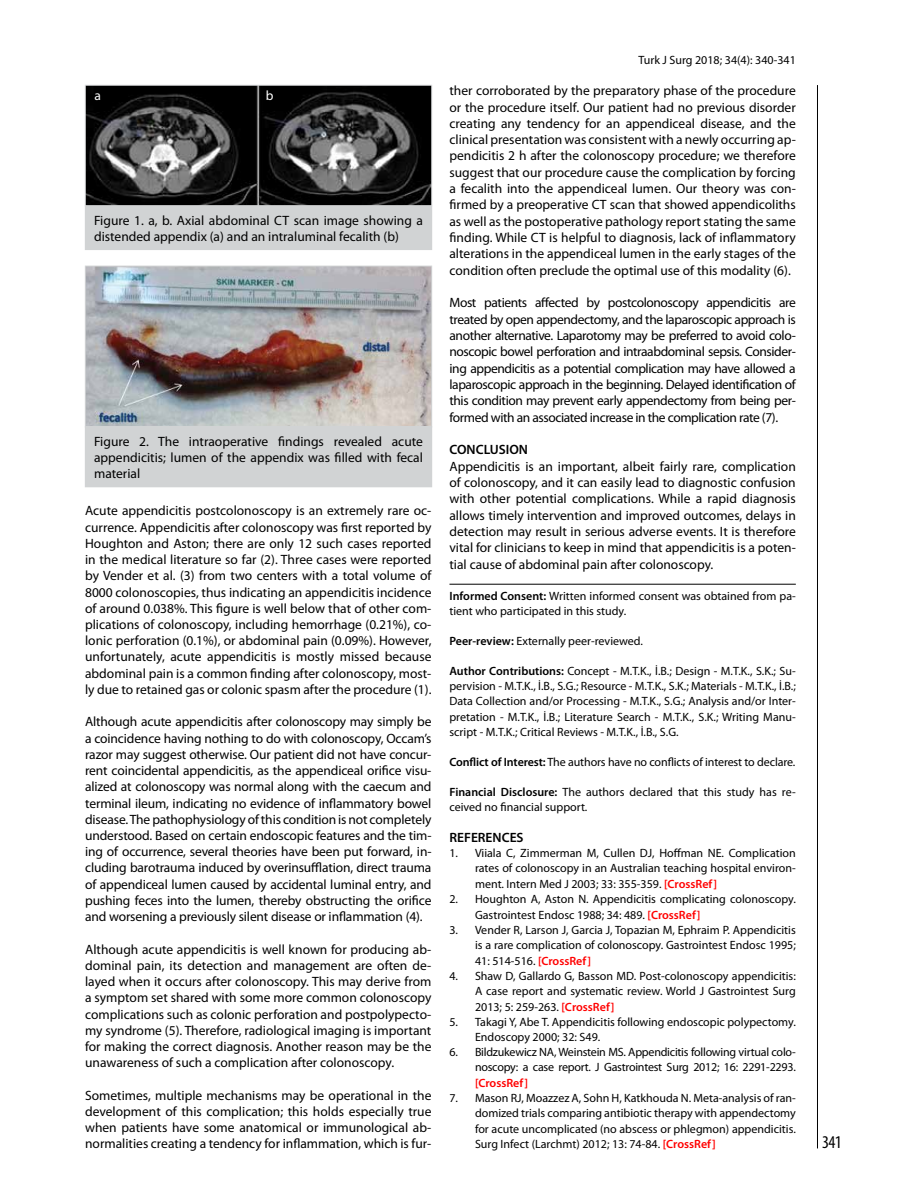
<style>
.page{position:relative;width:915px;height:1191px;background:#fff}
.page>*{position:absolute;margin:0;border:0;box-sizing:border-box;transform-origin:0 0}
.t1{font:condensed 18px "Myriad Pro";color:#000}
.t2{font:13.5px/16.2px "Myriad Pro";color:#000;text-align:justify}
.t3{font:600 13.5px "Myriad Pro";color:#000}
.t4{font:13.5px "Myriad Pro";color:#fff}
.t5{font:12px/15.1px "Myriad Pro";color:#000;text-align:justify}
.t6{font:12px/15.1px "Myriad Pro";letter-spacing:-.02em;color:#000;text-align:right}
.t7{font:600 12px "Myriad Pro";color:#f00}
.s1{font-weight:600}
.s2{font-weight:600;color:#f00}
</style>
<div class="page">
<hr style="left:449px;top:584px;width:346px;height:1px;background:#000">
<img style="left:87px;top:268px;width:343px;height:157px">
<div style="left:85px;top:266px;width:347px;height:161px;border:1px solid #d1d3d4"></div>
<div style="left:85px;top:427px;width:346px;height:60px;background:#d1d3d4"></div>
<div style="left:85px;top:426px;width:347px;height:61px;border:1px solid #d1d3d4"></div>
<img style="left:87px;top:87px;width:343px;height:117px">
<div style="left:85px;top:85px;width:347px;height:121px;border:1px solid #d1d3d4"></div>
<div style="left:85px;top:206px;width:346px;height:43px;background:#d1d3d4"></div>
<div style="left:85px;top:205px;width:347px;height:45px;border:1px solid #d1d3d4"></div>
<hr style="left:816px;top:85px;width:1px;height:1063px;background:#000">
<p class="t4" style="left:94px;top:87px;width:8px">a</p>
<p class="t4" style="left:266px;top:87px;width:9px">b</p>
<p class="t2" style="left:94px;top:212px;width:330px">Figure 1. a, b. Axial abdominal CT scan image showing a distended appendix (a) and an intraluminal fecalith (b)</p>
<p class="t2" style="left:94px;top:433px;width:330px">Figure 2. The intraoperative findings revealed acute appendicitis; lumen of the appendix was filled with fecal material</p>
<p class="t2" style="left:85px;top:502px;width:348px">Acute appendicitis postcolonoscopy is an extremely rare oc&shy;currence. Appendicitis after colonoscopy was first reported by Houghton and Aston; there are only 12 such cases reported in the medical literature so far (2). Three cases were reported by Vender et al. (3) from two centers with a total volume of 8000 colonoscopies, thus indicating an appendicitis incidence of around 0.038%. This figure is well below that of other com&shy;plications of colonoscopy, including hemorrhage (0.21%), co&shy;lonic perforation (0.1%), or abdominal pain (0.09%). However, unfortunately, acute appendicitis is mostly missed because abdominal pain is a common finding after colonoscopy, most&shy;ly due to retained gas or colonic spasm after the procedure (1).</p>
<p class="t2" style="left:85px;top:713px;width:348px">Although acute appendicitis after colonoscopy may simply be a coincidence having nothing to do with colonoscopy, Occam’s razor may suggest otherwise. Our patient did not have concur&shy;rent coincidental appendicitis, as the appendiceal orifice visu&shy;alized at colonoscopy was normal along with the caecum and terminal ileum, indicating no evidence of inflammatory bowel disease. The pathophysiology of this condition is not completely understood. Based on certain endoscopic features and the tim&shy;ing of occurrence, several theories have been put forward, in&shy;cluding barotrauma induced by overinsufflation, direct trauma of appendiceal lumen caused by accidental luminal entry, and pushing feces into the lumen, thereby obstructing the orifice and worsening a previously silent disease or inflammation (4).</p>
<p class="t2" style="left:85px;top:940px;width:348px">Although acute appendicitis is well known for producing ab&shy;dominal pain, its detection and management are often de&shy;layed when it occurs after colonoscopy. This may derive from a symptom set shared with some more common colonoscopy complications such as colonic perforation and postpolypecto&shy;my syndrome (5). Therefore, radiological imaging is important for making the correct diagnosis. Another reason may be the unawareness of such a complication after colonoscopy.</p>
<p class="t2" style="left:85px;top:1086px;width:348px">Sometimes, multiple mechanisms may be operational in the development of this complication; this holds especially true when patients have some anatomical or immunological ab&shy;normalities creating a tendency for inflammation, which is fur-</p>
<p class="t5" style="left:638px;top:52px;width:159px">Turk J Surg 2018; 34(4): 340-341</p>
<p class="t2" style="left:449px;top:82px;width:348px">ther corroborated by the preparatory phase of the procedure or the procedure itself. Our patient had no previous disorder creating any tendency for an appendiceal disease, and the clinical presentation was consistent with a newly occurring ap&shy;pendicitis 2 h after the colonoscopy procedure; we therefore suggest that our procedure cause the complication by forcing a fecalith into the appendiceal lumen. Our theory was con&shy;firmed by a preoperative CT scan that showed appendicoliths as well as the postoperative pathology report stating the same finding. While CT is helpful to diagnosis, lack of inflammatory alterations in the appendiceal lumen in the early stages of the condition often preclude the optimal use of this modality (6).</p>
<p class="t2" style="left:449px;top:294px;width:348px">Most patients affected by postcolonoscopy appendicitis are treated by open appendectomy, and the laparoscopic approach is another alternative. Laparotomy may be preferred to avoid colo&shy;noscopic bowel perforation and intraabdominal sepsis. Consider&shy;ing appendicitis as a potential complication may have allowed a laparoscopic approach in the beginning. Delayed identification of this condition may prevent early appendectomy from being per&shy;formed with an associated increase in the complication rate (7).</p>
<p class="t3" style="left:449px;top:441px;width:80px">CONCLUSION</p>
<p class="t2" style="left:449px;top:458px;width:348px">Appendicitis is an important, albeit fairly rare, complication of colonoscopy, and it can easily lead to diagnostic confusion with other potential complications. While a rapid diagnosis allows timely intervention and improved outcomes, delays in detection may result in serious adverse events. It is therefore vital for clinicians to keep in mind that appendicitis is a poten&shy;tial cause of abdominal pain after colonoscopy.</p>
<p class="t5" style="left:449px;top:588px;width:348px"><span class="s1">Informed Consent:</span> Written informed consent was obtained from pa&shy;tient who participated in this study.</p>
<p class="t5" style="left:449px;top:633px;width:195px"><span class="s1">Peer-review:</span> Externally peer-reviewed.</p>
<p class="t5" style="left:449px;top:663px;width:348px"><span class="s1">Author Contributions:</span> Concept - M.T.K., İ.B.; Design - M.T.K., S.K.; Su&shy;pervision - M.T.K., İ.B., S.G.; Resource - M.T.K., S.K.; Materials - M.T.K., İ.B.; Data Collection and/or Processing - M.T.K., S.G.; Analysis and/or Inter&shy;pretation - M.T.K., İ.B.; Literature Search - M.T.K., S.K.; Writing Manu&shy;script - M.T.K.; Critical Reviews - M.T.K., İ.B., S.G.</p>
<p class="t5" style="left:449px;top:754px;width:347px"><span class="s1">Conflict of Interest:</span> The authors have no conflicts of interest to declare.</p>
<p class="t5" style="left:449px;top:784px;width:348px"><span class="s1">Financial Disclosure:</span> The authors declared that this study has re&shy;ceived no financial support.</p>
<p class="t3" style="left:449px;top:828px;width:76px">REFERENCES</p>
<p class="t5" style="left:475px;top:844px;width:322px;text-indent:-26px">1. Viiala C, Zimmerman M, Cullen DJ, Hoffman NE. Complication rates of colonoscopy in an Australian teaching hospital environ&shy;ment. Intern Med J 2003; 33: 355-359. <span class="s2">[CrossRef]</span></p>
<p class="t5" style="left:475px;top:890px;width:322px;line-height:15.9px;text-indent:-26px">2. Houghton A, Aston N. Appendicitis complicating colonoscopy.<br>Gastrointest Endosc 1988; 34: 489. <span class="s2">[CrossRef]</span></p>
<p class="t5" style="left:475px;top:921px;width:322px;text-indent:-26px">3. Vender R, Larson J, Garcia J, Topazian M, Ephraim P. Appendicitis is a rare complication of colonoscopy. Gastrointest Endosc 1995; 41: 514-516. <span class="s2">[CrossRef]</span></p>
<p class="t5" style="left:475px;top:968px;width:322px;text-indent:-26px">4. Shaw D, Gallardo G, Basson MD. Post-colonoscopy appendicitis:<br>A case report and systematic review. World J Gastrointest Surg 2013; 5: 259-263. <span class="s2">[CrossRef]</span></p>
<p class="t5" style="left:475px;top:1014px;width:322px;text-indent:-26px">5. Takagi Y, Abe T. Appendicitis following endoscopic polypectomy.<br>Endoscopy 2000; 32: S49.</p>
<p class="t6" style="left:449px;top:1044px;width:348px">6. Bildzukewicz NA, Weinstein MS. Appendicitis following virtual colo&shy;noscopy: a case report. J Gastrointest Surg 2012; 16: 2291-2293.</p>
<p class="t7" style="left:475px;top:1075px;width:54px">[CrossRef]</p>
<p class="t5" style="left:475px;top:1090px;width:322px;text-indent:-26px">7. Mason RJ, Moazzez A, Sohn H, Katkhouda N. Meta-analysis of ran&shy;domized trials comparing antibiotic therapy with appendectomy for acute uncomplicated (no abscess or phlegmon) appendicitis.<br>Surg Infect (Larchmt) 2012; 13: 74-84. <span class="s2">[CrossRef]</span></p>
<h1 class="t1" style="left:821px;top:1131px;width:21px">341</h1>
</div>
